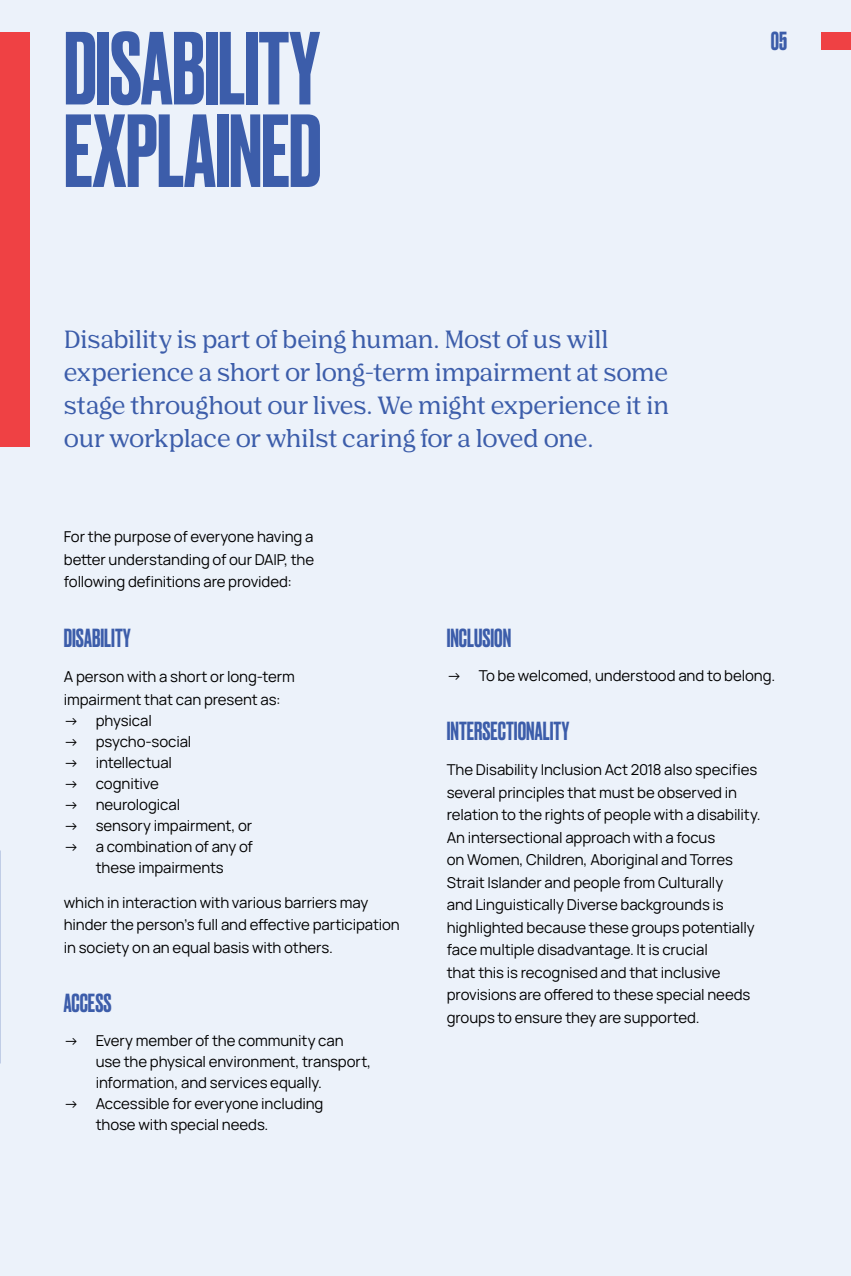
<style>
.page{position:relative;width:851px;height:1276px;background:#fff}
.page>*{position:absolute;margin:0;border:0;box-sizing:border-box;transform-origin:0 0}
.t1{font:500 97.5px/82.5px "Druk";letter-spacing:-.01em;color:#3c5daa}
.t2{font:500 24.6px "Druk";color:#3c5daa}
.t3{font:600 24px/33px "Nib Pro";letter-spacing:-.015em;color:#3c5daa}
.t4{font:15px/22.5px "Manrope";letter-spacing:-.005em;color:#000}
</style>
<div class="page">
<div style="left:0;top:0;width:850px;height:1276px;background:#ecf2fa"></div>
<div style="left:821px;top:32px;width:29px;height:17px;background:#ef4144"></div>
<div style="left:0;top:32px;width:30px;height:414px;background:#ef4144"></div>
<h1 class="t1" style="left:64px;top:22px;width:259px">DISABILITY<br>EXPLAINED</h1>
<h3 class="t3" style="left:64px;top:322px;width:606px">Disability is part of being human. Most of us will experience a short or long-term impairment at some stage throughout our lives. We might experience it in our workplace or whilst caring for a loved one.</h3>
<h2 class="t2" style="left:770px;top:24px;width:18px">05</h2>
<p class="t4" style="left:64px;top:525px;width:252px;text-align:justify">For the purpose of everyone having a better understanding of our DAIP, the following definitions are provided:</p>
<h2 class="t2" style="left:64px;top:621px;width:68px">DISABILITY</h2>
<p class="t4" style="left:64px;top:664px;width:232px">A person with a short or long-term impairment that can present as:</p>
<p class="t4" style="left:64px;top:708px;width:89px">→ physical</p>
<p class="t4" style="left:64px;top:729px;width:129px">→ psycho-social</p>
<p class="t4" style="left:64px;top:750px;width:110px">→ intellectual</p>
<p class="t4" style="left:64px;top:771px;width:96px">→ cognitive</p>
<p class="t4" style="left:64px;top:792px;width:118px">→ neurological</p>
<p class="t4" style="left:64px;top:813px;width:190px">→ sensory impairment, or</p>
<p class="t4" style="left:64px;top:835px;width:190px;line-height:21px;text-align:center">→ a combination of any of these impairments</p>
<p class="t4" style="left:64px;top:890px;width:337px">which in interaction with various barriers may hinder the person’s full and effective participation in society on an equal basis with others.</p>
<h2 class="t2" style="left:64px;top:986px;width:49px">ACCESS</h2>
<p class="t4" style="left:96px;top:1029px;width:277px;line-height:21px;text-indent:-32px">→ Every member of the community can use the physical environment, transport, information, and services equally.</p>
<p class="t4" style="left:96px;top:1092px;width:229px;line-height:21px;text-indent:-32px">→ Accessible for everyone including those with special needs.</p>
<h2 class="t2" style="left:446px;top:621px;width:66px">INCLUSION</h2>
<p class="t4" style="left:446px;top:663px;width:330px">→ To be welcomed, understood and to belong.</p>
<h2 class="t2" style="left:446px;top:714px;width:124px">INTERSECTIONALITY</h2>
<p class="t4" style="left:446px;top:758px;width:315px">The Disability Inclusion Act 2018 also specifies several principles that must be observed in relation to the rights of people with a disability.<br>An intersectional approach with a focus<br>on Women, Children, Aboriginal and Torres Strait Islander and people from Culturally<br>and Linguistically Diverse backgrounds is highlighted because these groups potentially face multiple disadvantage. It is crucial<br>that this is recognised and that inclusive provisions are offered to these special needs groups to ensure they are supported.</p>
</div>
